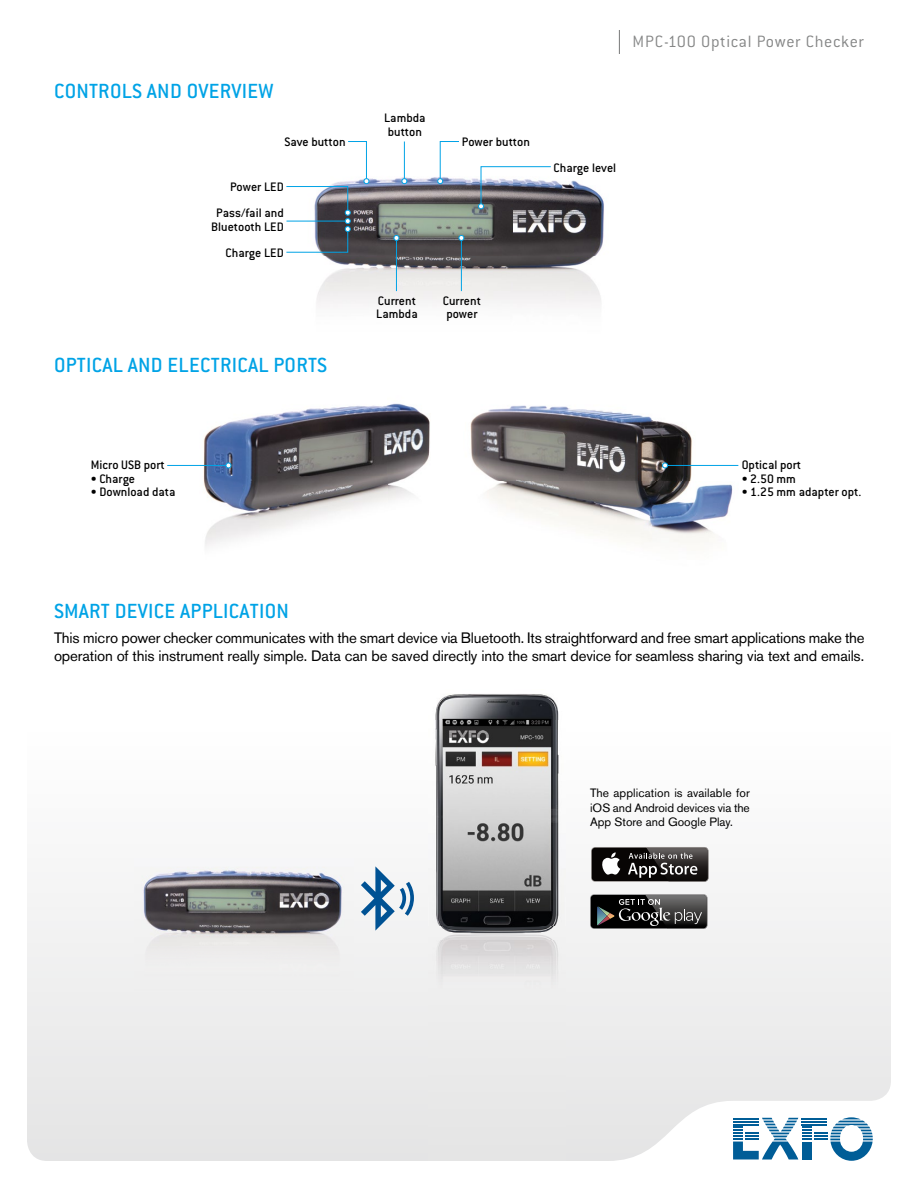
<style>
.page{position:relative;width:918px;height:1188px;background:#fff}
.page>*{position:absolute;margin:0;border:0;box-sizing:border-box;transform-origin:0 0}
.t1{font:500 22.5px "Conduit ITC";letter-spacing:.01em;color:#00a3e6}
.t2{font:300 18px "Conduit ITC";letter-spacing:.035em;color:#868787}
.t3{font:15px/18px "Akzidenz Grotesk BE";letter-spacing:-.01em;color:#000}
.t4{font:500 13.5px/13.5px "Conduit ITC";color:#000}
.t5{font:12px/14.4px "Akzidenz Grotesk BE";color:#000;text-align:justify}
</style>
<div class="page">
<svg style="left:27px;top:846px;width:864px;height:315px"></svg>
<svg style="left:733px;top:1117px;width:140px;height:44px"></svg>
<svg style="left:619px;top:30px;width:1px;height:24px"></svg>
<img style="left:317px;top:160px;width:287px;height:146px">
<img style="left:134px;top:859px;width:219px;height:131px">
<svg style="left:591px;top:847px;width:118px;height:35px"></svg>
<div style="left:592px;top:848px;width:116px;height:33px;background:#080504;border-radius:3px"></div>
<svg style="left:602px;top:852px;width:18px;height:23px"></svg>
<img style="left:646px;top:847px;width:63px;height:35px">
<img style="left:646px;top:848px;width:62px;height:33px">
<svg style="left:628px;top:853px;width:69px;height:25px"></svg>
<svg style="left:590px;top:894px;width:117px;height:35px"></svg>
<div style="left:591px;top:895px;width:116px;height:33px;background:#000;border-radius:3px"></div>
<img style="left:645px;top:894px;width:62px;height:35px">
<img style="left:645px;top:895px;width:62px;height:33px">
<svg style="left:597px;top:899px;width:105px;height:27px"></svg>
<svg style="left:361px;top:866px;width:55px;height:65px"></svg>
<hr style="left:396px;top:239px;width:1px;height:52px;background:#00a3e6">
<svg style="left:394px;top:235px;width:5px;height:6px"></svg>
<hr style="left:461px;top:239px;width:1px;height:52px;background:#00a3e6">
<svg style="left:459px;top:235px;width:5px;height:6px"></svg>
<hr style="left:404px;top:142px;width:1px;height:38px;background:#00a3e6">
<svg style="left:402px;top:178px;width:5px;height:6px"></svg>
<svg style="left:437px;top:141px;width:23px;height:43px"></svg>
<svg style="left:478px;top:166px;width:73px;height:43px"></svg>
<svg style="left:286px;top:141px;width:83px;height:112px"></svg>
<img style="left:199px;top:403px;width:231px;height:143px">
<hr style="left:167px;top:465px;width:60px;height:1px;background:#00a3e6">
<svg style="left:226px;top:463px;width:5px;height:5px"></svg>
<img style="left:428px;top:694px;width:138px;height:233px">
<img style="left:428px;top:927px;width:138px;height:234px">
<img style="left:470px;top:405px;width:269px;height:138px">
<hr style="left:666px;top:465px;width:72px;height:1px;background:#00a3e6">
<svg style="left:662px;top:463px;width:6px;height:5px"></svg>
<h1 class="t1" style="left:54px;top:78px;width:221px">CONTROLS AND OVERVIEW</h1>
<p class="t4" style="left:284px;top:135px;width:63px">Save button</p>
<p class="t4" style="left:216px;top:174px;width:69px;line-height:26.1px;text-align:right">Power LED<br>Pass/fail and</p>
<p class="t4" style="left:211px;top:214px;width:74px;line-height:25.8px;text-align:right">Bluetooth LED<br>Charge LED</p>
<h1 class="t1" style="left:54px;top:352px;width:275px">OPTICAL AND ELECTRICAL PORTS</h1>
<p class="t4" style="left:384px;top:111px;width:43px">Lambda button</p>
<p class="t2" style="left:633px;top:31px;width:233px">MPC-100 Optical Power Checker</p>
<p class="t4" style="left:462px;top:135px;width:70px">Power button</p>
<p class="t4" style="left:554px;top:160px;width:64px">Charge level</p>
<p class="t4" style="left:376px;top:294px;width:43px">Current<br>Lambda</p>
<p class="t4" style="left:443px;top:294px;width:40px">Current power</p>
<p class="t4" style="left:91px;top:458px;width:75px">Micro USB port</p>
<p class="t4" style="left:91px;top:471px;width:46px">• Charge</p>
<p class="t4" style="left:91px;top:485px;width:86px">• Download data</p>
<p class="t4" style="left:742px;top:458px;width:61px">Optical port</p>
<p class="t4" style="left:742px;top:471px;width:56px">• 2.50 mm</p>
<p class="t4" style="left:742px;top:485px;width:121px">• 1.25 mm adapter opt.</p>
<h1 class="t1" style="left:54px;top:598px;width:237px">SMART DEVICE APPLICATION</h1>
<p class="t3" style="left:54px;top:628px;width:812px">This micro power checker communicates with the smart device via Bluetooth. Its straightforward and free smart applications make the operation of this instrument really simple. Data can be saved directly into the smart device for seamless sharing via text and emails.</p>
<p class="t5" style="left:590px;top:786px;width:161px">The application is available for iOS and Android devices via the App Store and Google Play.</p>
</div>
